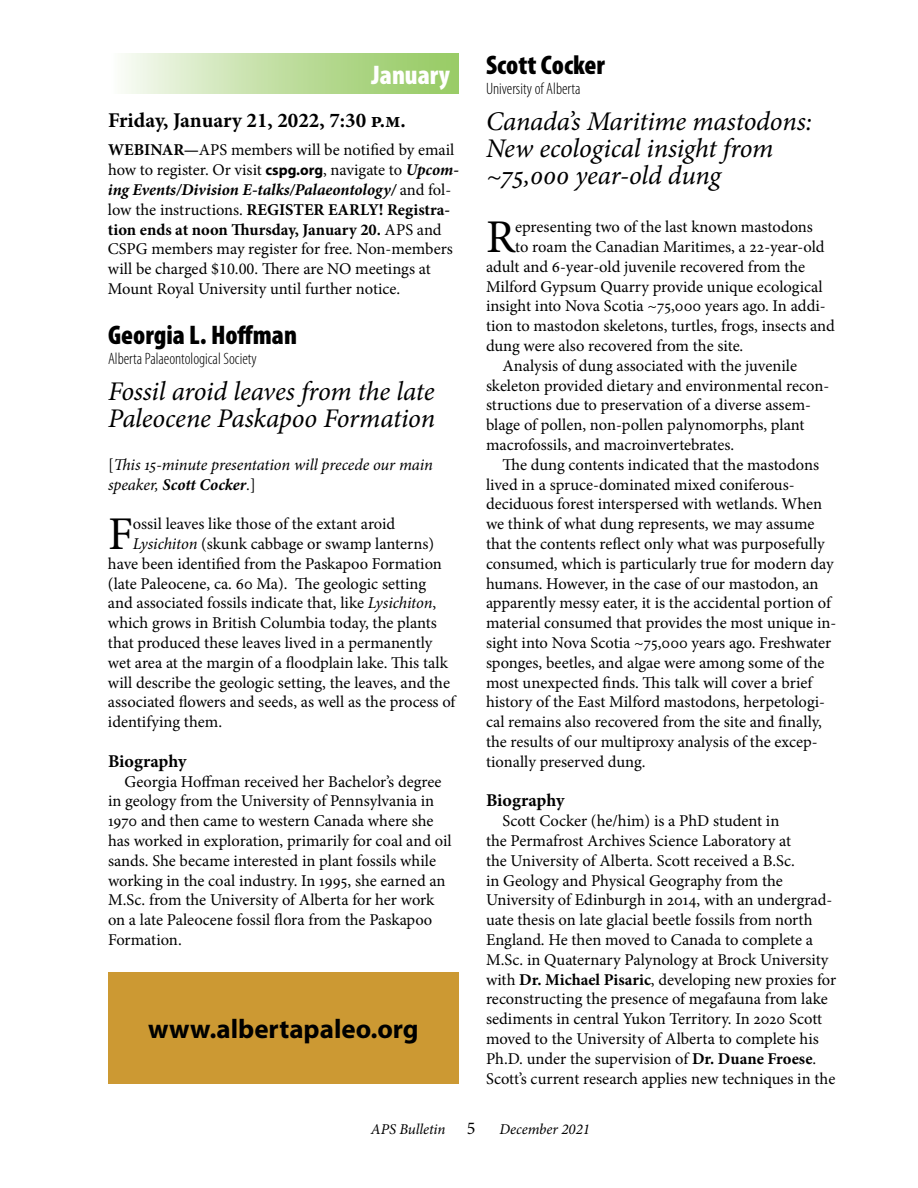
<style>
.page{position:relative;width:918px;height:1188px;background:#fff}
.page>*{position:absolute;margin:0;border:0;box-sizing:border-box;transform-origin:0 0}
.t1{font:46.95px "Minion Pro";color:#000}
.t2{font:italic 27px/27px "Minion Pro";letter-spacing:-.005em;color:#000}
.t3{font:900 condensed 27px "Myriad Pro";color:#000}
.t4{font:700 27px "Myriad Pro";color:#000}
.t5{font:900 condensed 27px "Myriad Pro";color:#fff}
.t6{font:700 21px "Minion Pro";color:#000}
.t7{font:700 18px "Minion Pro";color:#000}
.t8{font:16.5px/19.8px "Minion Pro";color:#000}
.t9{font:italic 16.5px/19.8px "Minion Pro";letter-spacing:-.01em;color:#000}
.t10{font:300 condensed 16.5px "Myriad Pro";color:#000}
.t11{font:italic 15px "Minion Pro";letter-spacing:-.005em;color:#000}
.s1{font-weight:700}
.s2{font-family:"Myriad Pro";font-weight:700;font-size:15px}
.s3{font-weight:700;font-style:italic}
.s4{font-style:normal}
.s5{font-style:italic}
.s6{font-style:normal;font-size:18px}
</style>
<div class="page">
<div style="left:108px;top:54px;width:351px;height:39px;background:linear-gradient(to right,#f7faf2,#90c75a)"></div>
<div style="left:108px;top:972px;width:351px;height:112px;background:#c93"></div>
<h2 class="t5" style="left:372px;top:60px;width:80px">January</h2>
<p class="t6" style="left:108px;top:105px;width:299px">Friday, January 21, 2022, 7:30 p.m.</p>
<p class="t8" style="left:108px;top:140px;width:353px"><span class="s1">WEBINAR—</span>APS members will be notified by email how to register. Or visit <span class="s2">cspg.org</span>, navigate to <span class="s3">Upcom&shy;ing Events/Division E-talks/Palaeontology/</span> and fol&shy;low the instructions. <span class="s1">REGISTER EARLY! Registra&shy;tion ends at noon Thursday, January 20.</span> APS and CSPG members may register for free. Non-members will be charged $10.00. There are NO meetings at Mount Royal University until further notice.</p>
<h2 class="t3" style="left:108px;top:320px;width:191px">Georgia L. Hoffman</h2>
<p class="t10" style="left:108px;top:350px;width:150px">Alberta Palaeontological Society</p>
<h2 class="t2" style="left:108px;top:378px;width:329px">Fossil aroid leaves from the late<br>Paleocene Paskapoo Formation</h2>
<p class="t9" style="left:108px;top:455px;width:326px"><span class="s4">[</span>This 15-minute presentation will precede our main speaker, <span class="s1">Scott Cocker</span>.<span class="s4">]</span></p>
<h1 class="t1" style="left:108px;top:503px;width:26px">F</h1>
<p class="t8" style="left:133px;top:514px;width:264px">ossil leaves like those of the extant aroid</p>
<p class="t8" style="left:133px;top:534px;width:303px"><span class="s5">Lysichiton</span> (skunk cabbage or swamp lanterns)</p>
<p class="t8" style="left:108px;top:554px;width:335px">have been identified from the Paskapoo Formation</p>
<p class="t8" style="left:108px;top:574px;width:320px">(late Paleocene, ca. 60 Ma). The geologic setting</p>
<p class="t8" style="left:108px;top:593px;width:330px">and associated fossils indicate that, like <span class="s5">Lysichiton</span>,</p>
<p class="t8" style="left:108px;top:613px;width:330px">which grows in British Columbia today, the plants</p>
<p class="t8" style="left:108px;top:633px;width:326px">that produced these leaves lived in a permanently</p>
<p class="t8" style="left:108px;top:653px;width:342px">wet area at the margin of a floodplain lake. This talk</p>
<p class="t8" style="left:108px;top:673px;width:344px">will describe the geologic setting, the leaves, and the</p>
<p class="t8" style="left:108px;top:692px;width:349px">associated flowers and seeds, as well as the process of</p>
<p class="t8" style="left:108px;top:712px;width:116px">identifying them.</p>
<p class="t7" style="left:108px;top:748px;width:80px">Biography</p>
<p class="t8" style="left:108px;top:772px;width:345px;text-indent:16px">Georgia Hoffman received her Bachelor’s degree in geology from the University of Pennsylvania in 1970 and then came to western Canada where she has worked in exploration, primarily for coal and oil sands. She became interested in plant fossils while working in the coal industry. In 1995, she earned an M.Sc. from the University of Alberta for her work on a late Paleocene fossil flora from the Paskapoo Formation.</p>
<h2 class="t4" style="left:148px;top:1011px;width:272px">www.albertapaleo.org</h2>
<h2 class="t3" style="left:486px;top:50px;width:121px">Scott Cocker</h2>
<p class="t10" style="left:486px;top:80px;width:96px">University of Alberta</p>
<h2 class="t2" style="left:486px;top:108px;width:328px">Canada’s Maritime mastodons:<br>New ecological insight from ~75,000 year-old dung</h2>
<h1 class="t1" style="left:486px;top:206px;width:31px">R</h1>
<p class="t8" style="left:515px;top:217px;width:299px">epresenting two of the last known mastodons</p>
<p class="t8" style="left:515px;top:237px;width:311px">to roam the Canadian Maritimes, a 22-year-old</p>
<p class="t8" style="left:486px;top:257px;width:321px">adult and 6-year-old juvenile recovered from the</p>
<p class="t8" style="left:486px;top:277px;width:338px">Milford Gypsum Quarry provide unique ecological</p>
<p class="t8" style="left:486px;top:296px;width:341px">insight into Nova Scotia ~75,000 years ago. In addi-</p>
<p class="t8" style="left:486px;top:316px;width:350px">tion to mastodon skeletons, turtles, frogs, insects and</p>
<p class="t8" style="left:486px;top:336px;width:259px">dung were also recovered from the site.</p>
<p class="t8" style="left:503px;top:356px;width:296px">Analysis of dung associated with the juvenile</p>
<p class="t8" style="left:486px;top:376px;width:345px">skeleton provided dietary and environmental recon-</p>
<p class="t8" style="left:486px;top:395px;width:327px">structions due to preservation of a diverse assem-</p>
<p class="t8" style="left:486px;top:415px;width:320px">blage of pollen, non-pollen palynomorphs, plant</p>
<p class="t8" style="left:486px;top:435px;width:250px">macrofossils, and macroinvertebrates.</p>
<p class="t8" style="left:503px;top:455px;width:318px">The dung contents indicated that the mastodons</p>
<p class="t8" style="left:486px;top:475px;width:310px">lived in a spruce-dominated mixed coniferous-</p>
<p class="t8" style="left:486px;top:494px;width:338px">deciduous forest interspersed with wetlands. When</p>
<p class="t8" style="left:486px;top:514px;width:330px">we think of what dung represents, we may assume</p>
<p class="t8" style="left:486px;top:534px;width:340px">that the contents reflect only what was purposefully</p>
<p class="t8" style="left:486px;top:554px;width:349px">consumed, which is particularly true for modern day</p>
<p class="t8" style="left:486px;top:574px;width:334px">humans. However, in the case of our mastodon, an</p>
<p class="t8" style="left:486px;top:593px;width:346px">apparently messy eater, it is the accidental portion of</p>
<p class="t8" style="left:486px;top:613px;width:352px">material consumed that provides the most unique in-</p>
<p class="t8" style="left:486px;top:633px;width:347px">sight into Nova Scotia ~75,000 years ago. Freshwater</p>
<p class="t8" style="left:486px;top:653px;width:340px">sponges, beetles, and algae were among some of the</p>
<p class="t8" style="left:486px;top:673px;width:328px">most unexpected finds. This talk will cover a brief</p>
<p class="t8" style="left:486px;top:692px;width:341px">history of the East Milford mastodons, herpetologi-</p>
<p class="t8" style="left:486px;top:712px;width:337px">cal remains also recovered from the site and finally,</p>
<p class="t8" style="left:486px;top:732px;width:333px">the results of our multiproxy analysis of the excep-</p>
<p class="t8" style="left:486px;top:752px;width:161px">tionally preserved dung.</p>
<p class="t7" style="left:486px;top:788px;width:80px">Biography</p>
<p class="t8" style="left:486px;top:811px;width:352px;text-indent:16px">Scott Cocker (he/him) is a PhD student in<br>the Permafrost Archives Science Laboratory at<br>the University of Alberta. Scott received a B.Sc.<br>in Geology and Physical Geography from the University of Edinburgh in 2014, with an undergrad&shy;uate thesis on late glacial beetle fossils from north England. He then moved to Canada to complete a M.Sc. in Quaternary Palynology at Brock University with <span class="s1">Dr. Michael Pisaric</span>, developing new proxies for reconstructing the presence of megafauna from lake sediments in central Yukon Territory. In 2020 Scott moved to the University of Alberta to complete his Ph.D. under the supervision of <span class="s1">Dr. Duane Froese</span>.<br>Scott’s current research applies new techniques in the</p>
<p class="t11" style="left:371px;top:1119px;width:106px">APS Bulletin <span class="s6">5</span></p>
<p class="t11" style="left:500px;top:1119px;width:92px">December 2021</p>
</div>
